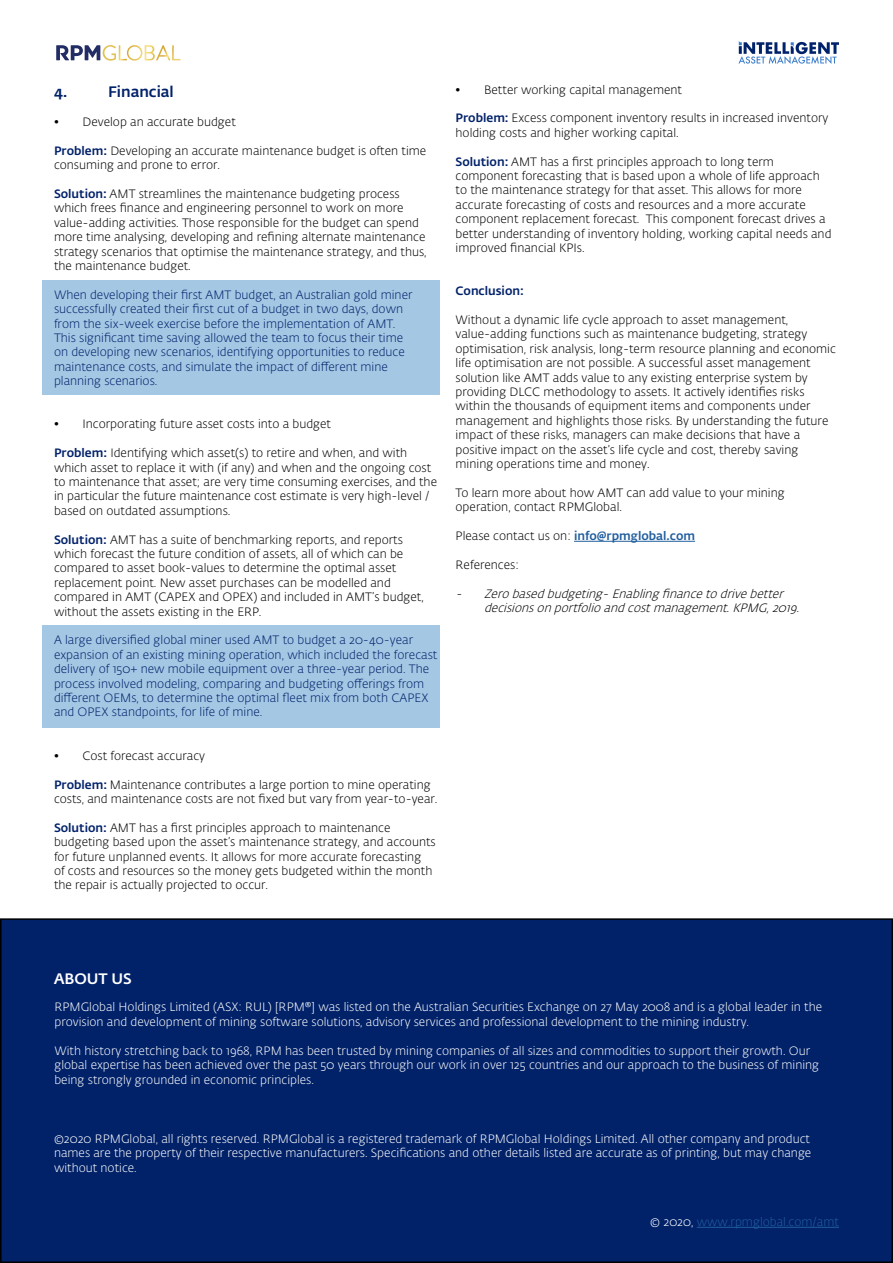
<style>
.page{position:relative;width:893px;height:1263px;background:#fff}
.page>*{position:absolute;margin:0;border:0;box-sizing:border-box;transform-origin:0 0}
.t1{font:500 15px "Fedra Sans Alt Std";color:#012169}
.t2{font:500 15px "Fedra Sans Alt Std";color:#fff}
.t3{font:300 12px/14.4px "Fedra Sans Alt Std";color:#000}
.t4{font:300 12px/14.4px "Fedra Sans Alt Std";color:#fff}
.t5{font:300 12px/14.4px "Fedra Sans Alt Std";color:#00226a}
.t6{font:italic 300 12px/14.4px "Fedra Sans Alt Std";color:#000}
.t7{font:300 12px "Fedra Sans Alt Std";color:#215e9e}
.t8{font:500 12px "Fedra Sans Alt Std";color:#012169}
.s1{font-weight:500;color:#012169}
.s2{font-weight:500;color:#215e9e}
.s3{color:#fff}
</style>
<div class="page">
<div style="left:1px;top:919px;width:891px;height:343px;background:#012169"></div>
<div style="left:0;top:918px;width:893px;height:345px;border:2px solid #000"></div>
<div style="left:42px;top:626px;width:398px;height:102px;background:#a4c7e4"></div>
<div style="left:42px;top:281px;width:398px;height:114px;background:#a4c7e4"></div>
<hr style="left:697px;top:1227px;width:142px;height:1px;background:#215e9e">
<svg style="left:738px;top:41px;width:101px;height:23px"></svg>
<svg style="left:56px;top:45px;width:124px;height:16px"></svg>
<hr style="left:574px;top:541px;width:121px;height:1px;background:#215e9e">
<p class="t1" style="left:54px;top:83px;width:15px">4.</p>
<p class="t1" style="left:108px;top:83px;width:67px">Financial</p>
<p class="t3" style="left:54px;top:115px;width:183px">• Develop an accurate budget</p>
<p class="t3" style="left:54px;top:144px;width:374px"><span class="s1">Problem:</span> Developing an accurate maintenance budget is often time consuming and prone to error.</p>
<p class="t3" style="left:54px;top:187px;width:374px"><span class="s1">Solution:</span> AMT streamlines the maintenance budgeting process which frees finance and engineering personnel to work on more value-adding activities. Those responsible for the budget can spend more time analysing, developing and refining alternate maintenance strategy scenarios that optimise the maintenance strategy, and thus, the maintenance budget.</p>
<p class="t5" style="left:54px;top:288px;width:360px">When developing their first AMT budget, an Australian gold miner successfully created their first cut of a budget in two days, down from the six-week exercise before the implementation of AMT.<br>This significant time saving allowed the team to focus their time on developing new scenarios, identifying opportunities to reduce maintenance costs, and simulate the impact of different mine planning scenarios.</p>
<p class="t3" style="left:54px;top:417px;width:279px">• Incorporating future asset costs into a budget</p>
<p class="t3" style="left:54px;top:446px;width:385px"><span class="s1">Problem:</span> Identifying which asset(s) to retire and when, and with which asset to replace it with (if any) and when and the ongoing cost to maintenance that asset; are very time consuming exercises, and the in particular the future maintenance cost estimate is very high-level / based on outdated assumptions.</p>
<p class="t3" style="left:54px;top:532px;width:371px"><span class="s1">Solution:</span> AMT has a suite of benchmarking reports, and reports which forecast the future condition of assets, all of which can be compared to asset book-values to determine the optimal asset replacement point. New asset purchases can be modelled and compared in AMT (CAPEX and OPEX) and included in AMT’s budget, without the assets existing in the ERP.</p>
<p class="t5" style="left:54px;top:633px;width:385px">A large diversified global miner used AMT to budget a 20-40-year expansion of an existing mining operation, which included the forecast delivery of 150+ new mobile equipment over a three-year period. The process involved modeling, comparing and budgeting offerings from different OEMs, to determine the optimal fleet mix from both CAPEX and OPEX standpoints, for life of mine.</p>
<p class="t3" style="left:54px;top:748px;width:153px">• Cost forecast accuracy</p>
<p class="t3" style="left:54px;top:777px;width:385px"><span class="s1">Problem:</span> Maintenance contributes a large portion to mine operating costs, and maintenance costs are not fixed but vary from year-to-year.</p>
<p class="t3" style="left:54px;top:820px;width:383px"><span class="s1">Solution:</span> AMT has a first principles approach to maintenance budgeting based upon the asset’s maintenance strategy, and accounts for future unplanned events. It allows for more accurate forecasting<br>of costs and resources so the money gets budgeted within the month the repair is actually projected to occur.</p>
<p class="t3" style="left:456px;top:82px;width:228px">• Better working capital management</p>
<p class="t3" style="left:456px;top:111px;width:374px"><span class="s1">Problem:</span> Excess component inventory results in increased inventory holding costs and higher working capital.</p>
<p class="t3" style="left:456px;top:154px;width:377px"><span class="s1">Solution:</span> AMT has a first principles approach to long term component forecasting that is based upon a whole of life approach to the maintenance strategy for that asset. This allows for more accurate forecasting of costs and resources and a more accurate component replacement forecast. This component forecast drives a better understanding of inventory holding, working capital needs and improved financial KPIs.</p>
<p class="t8" style="left:456px;top:284px;width:70px">Conclusion:</p>
<p class="t3" style="left:456px;top:313px;width:382px">Without a dynamic life cycle approach to asset management, value-adding functions such as maintenance budgeting, strategy optimisation, risk analysis, long-term resource planning and economic life optimisation are not possible. A successful asset management solution like AMT adds value to any existing enterprise system by providing DLCC methodology to assets. It actively identifies risks within the thousands of equipment items and components under management and highlights those risks. By understanding the future impact of these risks, managers can make decisions that have a positive impact on the asset’s life cycle and cost, thereby saving mining operations time and money.</p>
<p class="t3" style="left:456px;top:486px;width:331px">To learn more about how AMT can add value to your mining operation, contact RPMGlobal.</p>
<p class="t3" style="left:456px;top:529px;width:241px">Please contact us on: <span class="s2">info@rpmglobal.com</span></p>
<p class="t3" style="left:456px;top:558px;width:65px">References:</p>
<p class="t6" style="left:484px;top:586px;width:320px;text-indent:-29px">- Zerobasedbudgeting-Enablingfinancetodrivebetter decisionsonportfolioandcostmanagement.KPMG,2019.</p>
<p class="t2" style="left:54px;top:969px;width:79px">ABOUT US</p>
<p class="t4" style="left:54px;top:1000px;width:769px">RPMGlobal Holdings Limited (ASX: RUL) [RPM®] was listed on the Australian Securities Exchange on 27 May 2008 and is a global leader in the provision and development of mining software solutions, advisory services and professional development to the mining industry.</p>
<p class="t4" style="left:54px;top:1043px;width:766px">With history stretching back to 1968, RPM has been trusted by mining companies of all sizes and commodities to support their growth. Our global expertise has been achieved over the past 50 years through our work in over 125 countries and our approach to the business of mining being strongly grounded in economic principles.</p>
<p class="t4" style="left:54px;top:1132px;width:759px;text-align:justify">©2020 RPMGlobal, all rights reserved. RPMGlobal is a registered trademark of RPMGlobal Holdings Limited. All other company and product names are the property of their respective manufacturers. Specifications and other details listed are accurate as of printing, but may change without notice.</p>
<p class="t7" style="left:650px;top:1215px;width:190px"><span class="s3">© 2020,</span> www.rpmglobal.com/amt</p>
</div>
